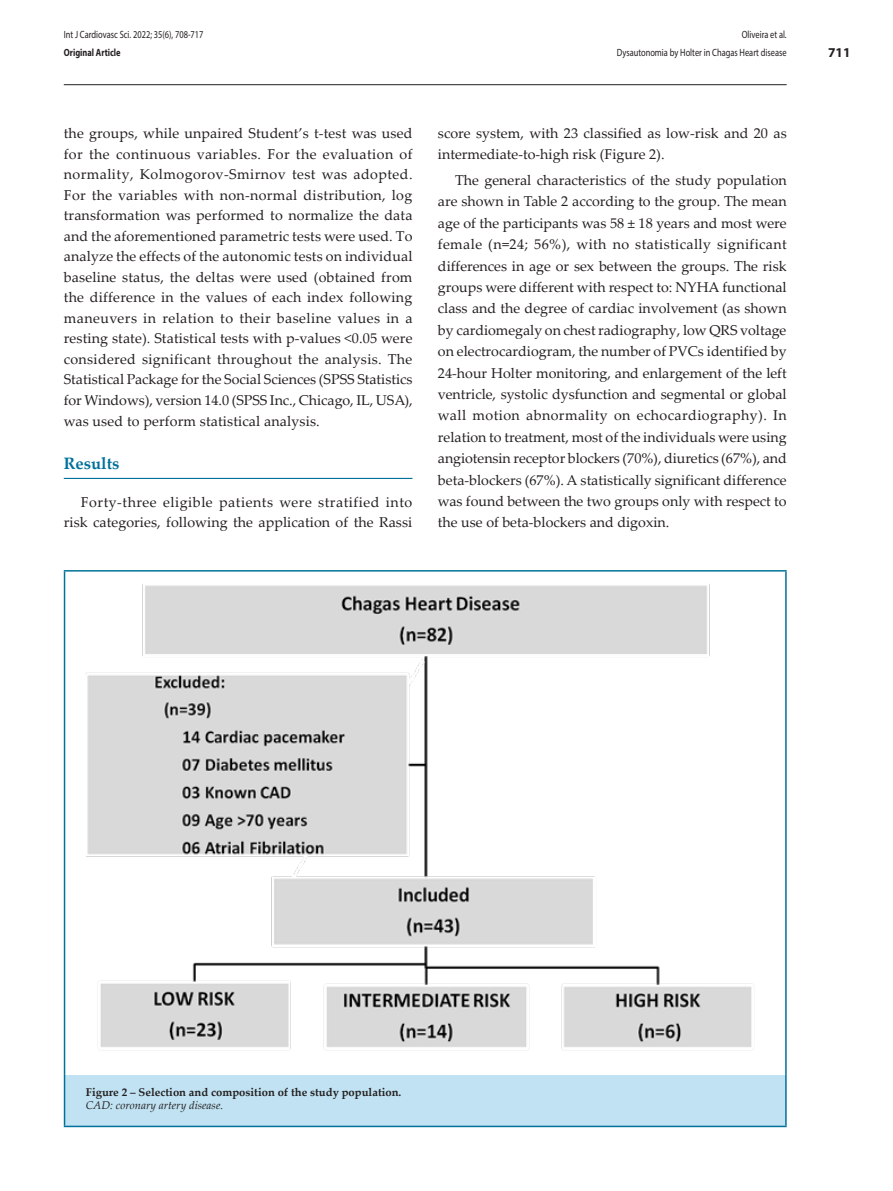
<style>
.page{position:relative;width:893px;height:1191px;background:#fff}
.page>*{position:absolute;margin:0;border:0;box-sizing:border-box;transform-origin:0 0}
._1_-_Titulo-materia{font:700 16.5px "Palatino Linotype";color:#00719a}
._4_-_Texto-Basico{font:14.25px/21.5px "Palatino Linotype";letter-spacing:.005em;color:#231f20;text-align:justify}
.t1{font:700 13.5px "Myriad Pro";color:#231f20}
._7_-_Legenda-figura{font:700 11.25px "Palatino Linotype";color:#231f20}
._4_-_Legenda{font:italic 11.25px "Palatino Linotype";color:#231f20}
.t2{font:10.5px "Myriad Pro";color:#231f20;scale:.8 1}
.t3{font:700 10.5px "Myriad Pro";color:#231f20;scale:.8 1}
</style>
<div class="page">
<hr style="left:64px;top:478px;width:348px;height:1px;background:#00719a">
<div style="left:65px;top:1075px;width:721px;height:51px;background:#c0e2f2"></div>
<hr style="left:64px;top:1075px;width:1px;height:50px;background:#00719a">
<hr style="left:785px;top:1075px;width:2px;height:50px;background:#00719a">
<hr style="left:64px;top:1125px;width:723px;height:2px;background:#00719a">
<hr style="left:64px;top:570px;width:723px;height:1px;background:#00719a">
<hr style="left:64px;top:571px;width:1px;height:504px;background:#00719a">
<hr style="left:785px;top:571px;width:2px;height:504px;background:#00719a">
<img style="left:86px;top:584px;width:668px;height:466px">
<hr style="left:64px;top:84px;width:723px;height:1px;background:#231f20">
<p class="t2" style="left:64px;top:28px;width:176px">Int J Cardiovasc Sci. 2022; 35(6), 708-717</p>
<p class="t2" style="left:742px;top:28px;width:58px">Oliveira et al.</p>
<p class="t3" style="left:64px;top:45px;width:73px">Original Article</p>
<p class="t2" style="left:617px;top:46px;width:214px">Dysautonomia by Holter in Chagas Heart disease</p>
<p class="_4_-_Texto-Basico" style="left:64px;top:122px;width:350px;line-height:20.5px">the groups, while unpaired Student’s t-test was used for the continuous variables. For the evaluation of normality, Kolmogorov-Smirnov test was adopted.<br>For the variables with non-normal distribution, log transformation was performed to normalize the data and the aforementioned parametric tests were used. To analyze the effects of the autonomic tests on individual baseline status, the deltas were used (obtained from the difference in the values of each index following maneuvers in relation to their baseline values in a resting state). Statistical tests with p-values &lt;0.05 were considered significant throughout the analysis. The Statistical Package for the Social Sciences (SPSS Statistics for Windows), version 14.0 (SPSS Inc., Chicago, IL, USA), was used to perform statistical analysis.</p>
<p class="_1_-_Titulo-materia" style="left:64px;top:452px;width:57px">Results</p>
<p class="_4_-_Texto-Basico" style="left:64px;top:491px;width:350px;line-height:20.5px;text-align:right">Forty-three eligible patients were stratified into risk categories, following the application of the Rassi</p>
<p class="_4_-_Texto-Basico" style="left:438px;top:122px;width:350px">score system, with 23 classified as low-risk and 20 as intermediate-to-high risk (Figure 2).</p>
<p class="_4_-_Texto-Basico" style="left:438px;top:169px;width:350px;text-indent:17px">The general characteristics of the study population are shown in Table 2 according to the group. The mean age of the participants was 58 ± 18 years and most were female (n=24; 56%), with no statistically significant differences in age or sex between the groups. The risk groups were different with respect to: NYHA functional class and the degree of cardiac involvement (as shown by cardiomegaly on chest radiography, low QRS voltage on electrocardiogram, the number of PVCs identified by 24-hour Holter monitoring, and enlargement of the left ventricle, systolic dysfunction and segmental or global wall motion abnormality on echocardiography). In relation to treatment, most of the individuals were using angiotensin receptor blockers (70%), diuretics (67%), and beta-blockers (67%). A statistically significant difference was found between the two groups only with respect to the use of beta-blockers and digoxin.</p>
<p class="t1" style="left:828px;top:44px;width:24px">711</p>
<p class="_7_-_Legenda-figura" style="left:86px;top:1084px;width:317px">Figure 2 – Selection and composition of the study population.</p>
<p class="_4_-_Legenda" style="left:86px;top:1097px;width:139px">CAD: coronary artery disease.</p>
</div>
